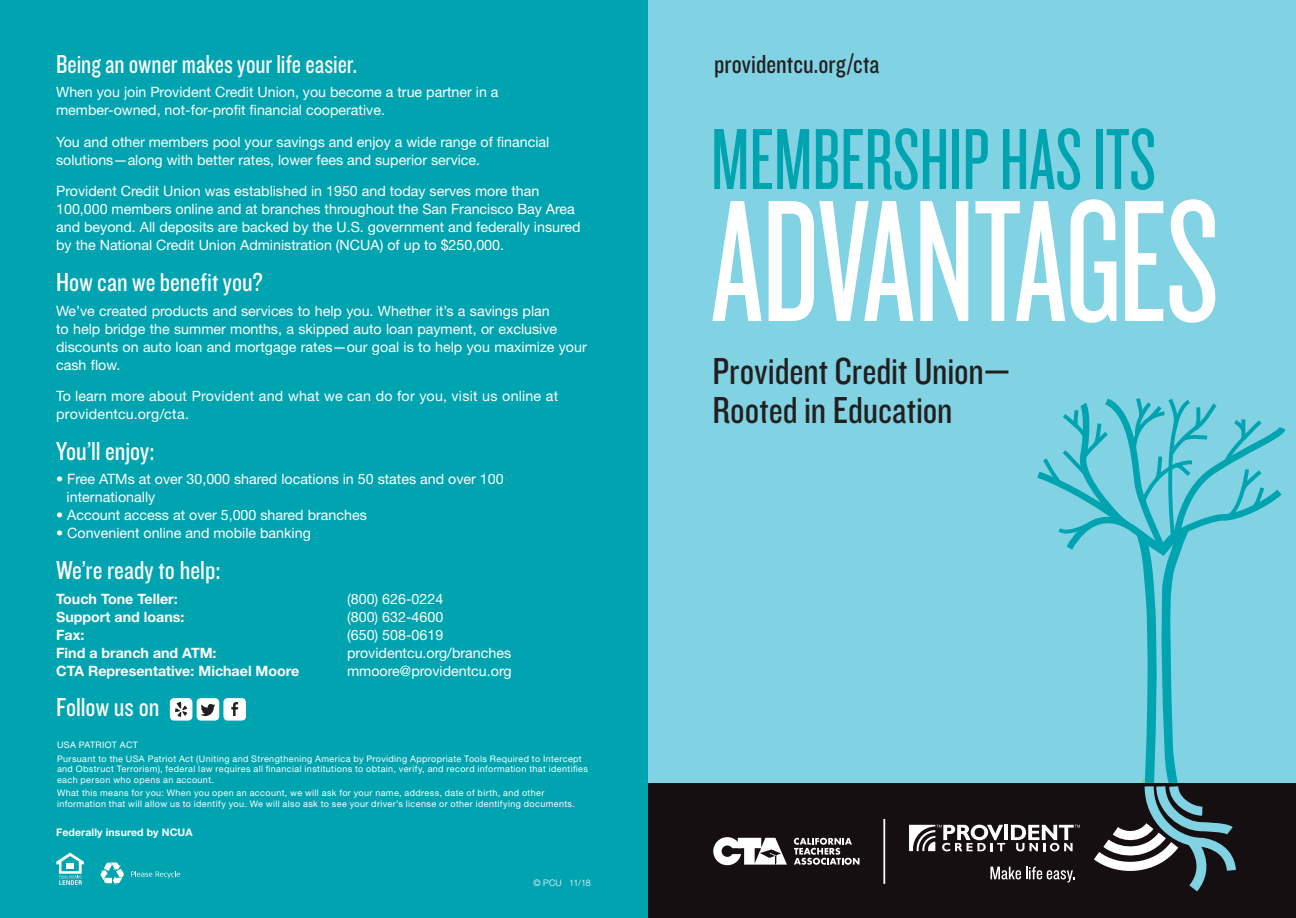
<style>
.page{position:relative;width:1296px;height:918px;background:#fff}
.page>*{position:absolute;margin:0;border:0;box-sizing:border-box;transform-origin:0 0}
.t1{font:180px "Knockout HTF27 Junior Bantamwt";letter-spacing:-.01em;color:#fff}
.t2{font:90px "Knockout HTF27 Junior Bantamwt";color:#00a4b0}
.Cover_Product{font:39px "Knockout HTF29 Junior Liteweight";color:#231f20}
.back_copy{font:27px "Knockout HTF29 Junior Liteweight";color:#fff;scale:.95 1}
.back_copy-2{font:27px "Knockout HTF29 Junior Liteweight";color:#fff}
.Top_Heading{font:27px "Knockout HTF29 Junior Liteweight";color:#fff}
.back_copy-3{font:27px "Knockout HTF29 Junior Liteweight";color:#231f20}
.back_copy-4{font:14.25px/18px "Helvetica Neue LT Std";color:#fff}
.back_copy-5{font:700 14.25px "Helvetica Neue LT Std";color:#fff}
.back_copy-6{font:700 10.5px "Helvetica Neue LT Std";letter-spacing:.01em;color:#fff}
.terms_and_conditions{font:9px/10.5px "Helvetica Neue LT Std";letter-spacing:.04em;color:#fff}
.t3{font:300 9px "Helvetica Neue LT Std";letter-spacing:-.01em;color:#fff}
</style>
<div class="page">
<div style="left:0;top:0;width:648px;height:918px;background:#00a4b0"></div>
<div style="left:648px;top:0;width:648px;height:783px;background:#81d2e2"></div>
<div style="left:648px;top:783px;width:648px;height:135px;background:#160f11"></div>
<svg style="left:56px;top:853px;width:28px;height:32px"></svg>
<svg style="left:131px;top:871px;width:49px;height:7px"></svg>
<svg style="left:101px;top:862px;width:23px;height:23px"></svg>
<svg style="left:794px;top:838px;width:65px;height:27px"></svg>
<svg style="left:713px;top:837px;width:74px;height:28px"></svg>
<hr style="left:883px;top:819px;width:2px;height:65px;background:#fff">
<div style="left:170px;top:698px;width:22px;height:23px;background:#fff;border-radius:4px"></div>
<svg style="left:175px;top:702px;width:12px;height:15px"></svg>
<div style="left:197px;top:698px;width:22px;height:23px;background:#fff;border-radius:4px"></div>
<div style="left:223px;top:698px;width:23px;height:23px;background:#fff;border-radius:4px"></div>
<svg style="left:201px;top:704px;width:14px;height:12px"></svg>
<svg style="left:231px;top:702px;width:7px;height:14px"></svg>
<svg style="left:909px;top:398px;width:377px;height:493px"></svg>
<p class="back_copy" style="left:56px;top:50px;width:318px">Being an owner makes your life easier.</p>
<p class="back_copy-4" style="left:56px;top:83px;width:444px">When you join Provident Credit Union, you become a true partner in a</p>
<p class="back_copy-4" style="left:56px;top:101px;width:330px">member-owned, not-for-profit financial cooperative.</p>
<p class="back_copy-4" style="left:56px;top:133px;width:495px">You and other members pool your savings and enjoy a wide range of financial solutions—along with better rates, lower fees and superior service.</p>
<p class="back_copy-4" style="left:56px;top:182px;width:526px">Provident Credit Union was established in 1950 and today serves more than 100,000 members online and at branches throughout the San Francisco Bay Area and beyond. All deposits are backed by the U.S. government and federally insured by the National Credit Union Administration (NCUA) of up to $250,000.</p>
<p class="back_copy-2" style="left:56px;top:268px;width:208px">How can we benefit you?</p>
<p class="back_copy-4" style="left:56px;top:301px;width:532px">We’ve created products and services to help you. Whether it’s a savings plan<br>to help bridge the summer months, a skipped auto loan payment, or exclusive discounts on auto loan and mortgage rates—our goal is to help you maximize your cash flow.</p>
<p class="back_copy-4" style="left:56px;top:387px;width:504px">To learn more about Provident and what we can do for you, visit us online at providentcu.org/cta.</p>
<p class="back_copy-2" style="left:56px;top:437px;width:100px">You’ll enjoy:</p>
<p class="back_copy-4" style="left:67px;top:470px;width:438px;text-indent:-11px">• Free ATMs at over 30,000 shared locations in 50 states and over 100 internationally</p>
<p class="back_copy-4" style="left:56px;top:506px;width:312px">• Account access at over 5,000 shared branches</p>
<p class="back_copy-4" style="left:56px;top:524px;width:256px">• Convenient online and mobile banking</p>
<p class="Top_Heading" style="left:56px;top:556px;width:166px">We’re ready to help:</p>
<p class="back_copy-5" style="left:56px;top:590px;width:123px">Touch Tone Teller:</p>
<p class="back_copy-4" style="left:347px;top:589px;width:98px">(800) 626-0224</p>
<p class="back_copy-5" style="left:56px;top:608px;width:130px">Support and loans:</p>
<p class="back_copy-4" style="left:347px;top:607px;width:98px">(800) 632-4600</p>
<p class="back_copy-5" style="left:56px;top:626px;width:30px">Fax:</p>
<p class="back_copy-4" style="left:347px;top:625px;width:98px">(650) 508-0619</p>
<p class="back_copy-5" style="left:56px;top:644px;width:162px">Find a branch and ATM:</p>
<p class="back_copy-4" style="left:347px;top:643px;width:166px">providentcu.org/branches</p>
<p class="back_copy-5" style="left:56px;top:662px;width:245px">CTA Representative: Michael Moore</p>
<p class="back_copy-4" style="left:347px;top:661px;width:166px">mmoore@providentcu.org</p>
<p class="Top_Heading" style="left:56px;top:694px;width:105px">Follow us on</p>
<p class="terms_and_conditions" style="left:57px;top:739px;width:83px">USA PATRIOT ACT</p>
<p class="terms_and_conditions" style="left:57px;top:753px;width:532px">Pursuant to the USA Patriot Act (Uniting and Strengthening America by Providing Appropriate Tools Required to Intercept and Obstruct Terrorism), federal law requires all financial institutions to obtain, verify, and record information that identifies each person who opens an account.</p>
<p class="terms_and_conditions" style="left:57px;top:788px;width:519px">What this means for you: When you open an account, we will ask for your name, address, date of birth, and other information that will allow us to identify you. We will also ask to see your driver’s license or other identifying documents.</p>
<p class="back_copy-6" style="left:56px;top:826px;width:138px">Federally insured by NCUA</p>
<p class="t3" style="left:534px;top:877px;width:59px">© PCU 11/18</p>
<p class="back_copy-3" style="left:714px;top:50px;width:167px">providentcu.org/cta</p>
<p class="t2" style="left:711px;top:115px;width:447px">MEMBERSHIP HAS ITS</p>
<p class="t1" style="left:711px;top:174px;width:510px">ADVANTAGES</p>
<p class="Cover_Product" style="left:712px;top:351px;width:300px">Provident Credit Union—</p>
<p class="Cover_Product" style="left:712px;top:390px;width:242px">Rooted in Education</p>
</div>
